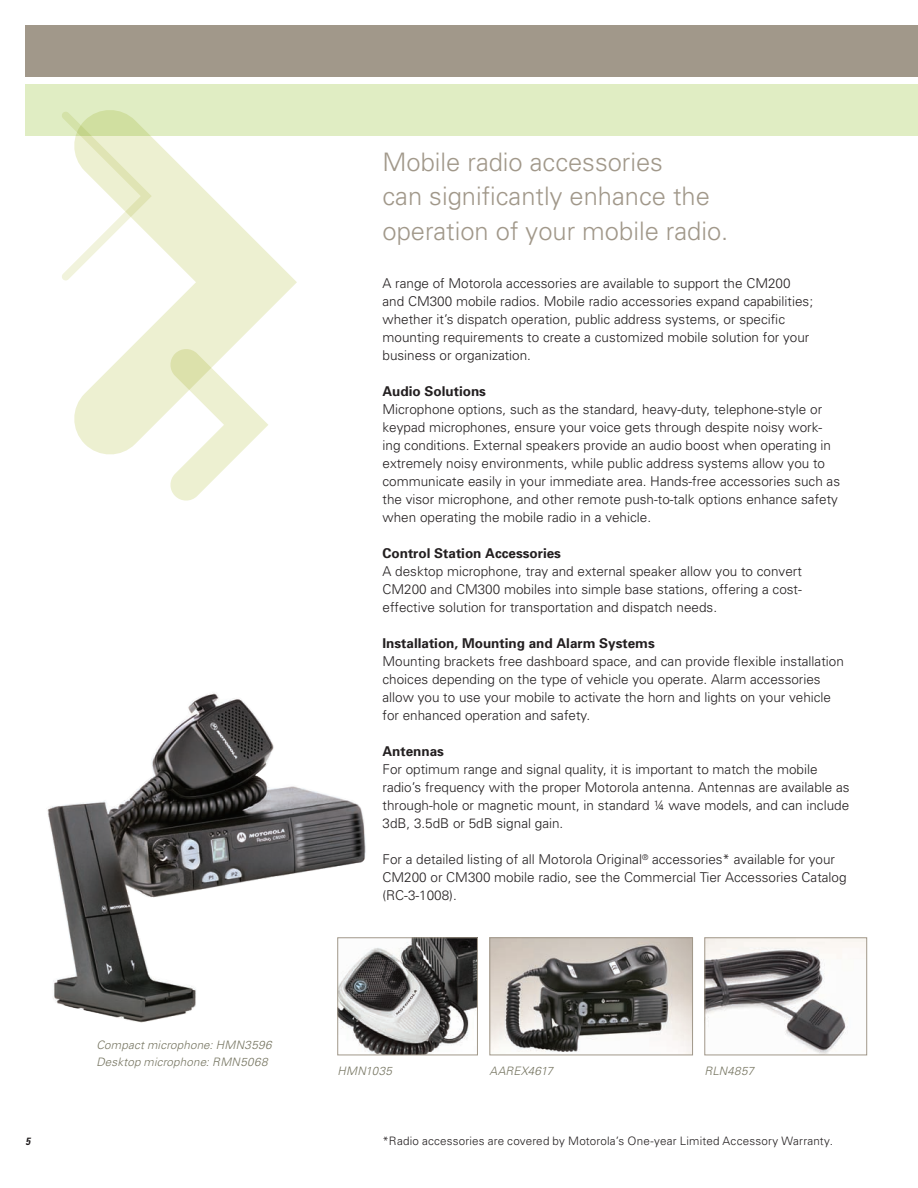
<style>
.page{position:relative;width:918px;height:1188px;background:#fff}
.page>*{position:absolute;margin:0;border:0;box-sizing:border-box;transform-origin:0 0}
.Subtitle{font:300 25.5px "Univers";color:#a1988a}
.Body_Copy{font:300 13.5px/18px "Univers";color:#231f20}
.BODY_BF{font:700 13.5px "Univers";color:#231f20}
.t1{font:italic 300 11.7px "Univers";letter-spacing:.02em;color:#767561}
.Listings_7_75_11{font:300 11.7px "Univers";letter-spacing:.015em;color:#231f20}
.Page_numbers{font:italic 700 condensed 10.5px "Univers";color:#231f20}
</style>
<div class="page">
<div style="left:26px;top:85px;width:892px;height:51px;background:#e0edc3"></div>
<div style="left:26px;top:26px;width:892px;height:51px;background:#a1988a"></div>
<img style="left:492px;top:939px;width:199px;height:114px">
<div style="left:490px;top:937px;width:203px;height:118px;border:1px solid #a1988a"></div>
<img style="left:341px;top:939px;width:135px;height:114px">
<div style="left:337px;top:937px;width:141px;height:118px;border:1px solid #a1988a"></div>
<img style="left:707px;top:939px;width:158px;height:114px">
<div style="left:705px;top:937px;width:162px;height:118px;border:1px solid #a1988a"></div>
<svg style="left:74px;top:110px;width:223px;height:345px"></svg>
<svg style="left:169px;top:348px;width:99px;height:153px"></svg>
<svg style="left:62px;top:111px;width:90px;height:170px"></svg>
<img style="left:47px;top:693px;width:321px;height:330px">
<p class="t1" style="left:96px;top:1038px;width:177px">Compact microphone: HMN3596</p>
<p class="t1" style="left:96px;top:1054px;width:173px">Desktop microphone: RMN5068</p>
<p class="Subtitle" style="left:383px;top:146px;width:282px">Mobile radio accessories</p>
<p class="Subtitle" style="left:383px;top:181px;width:329px">can significantly enhance the</p>
<p class="Subtitle" style="left:383px;top:215px;width:347px">operation of your mobile radio.</p>
<p class="Body_Copy" style="left:383px;top:274px;width:410px">A range of Motorola accessories are available to support the CM200</p>
<p class="Body_Copy" style="left:383px;top:292px;width:432px">and CM300 mobile radios. Mobile radio accessories expand capabilities;</p>
<p class="Body_Copy" style="left:383px;top:310px;width:404px">whether it’s dispatch operation, public address systems, or specific</p>
<p class="Body_Copy" style="left:383px;top:328px;width:428px">mounting requirements to create a customized mobile solution for your</p>
<p class="Body_Copy" style="left:383px;top:346px;width:150px">business or organization.</p>
<p class="BODY_BF" style="left:383px;top:383px;width:105px">Audio Solutions</p>
<p class="Body_Copy" style="left:383px;top:400px;width:459px">Microphone options, such as the standard, heavy-duty, telephone-style or keypad microphones, ensure your voice gets through despite noisy work&shy;ing conditions. External speakers provide an audio boost when operating in extremely noisy environments, while public address systems allow you to communicate easily in your immediate area. Hands-free accessories such as the visor microphone, and other remote push-to-talk options enhance safety when operating the mobile radio in a vehicle.</p>
<p class="BODY_BF" style="left:383px;top:544px;width:180px">Control Station Accessories</p>
<p class="Body_Copy" style="left:383px;top:562px;width:421px">A desktop microphone, tray and external speaker allow you to convert</p>
<p class="Body_Copy" style="left:383px;top:580px;width:421px">CM200 and CM300 mobiles into simple base stations, offering a cost-</p>
<p class="Body_Copy" style="left:383px;top:598px;width:336px">effective solution for transportation and dispatch needs.</p>
<p class="BODY_BF" style="left:383px;top:634px;width:274px">Installation, Mounting and Alarm Systems</p>
<p class="Body_Copy" style="left:383px;top:652px;width:463px">Mounting brackets free dashboard space, and can provide flexible installation choices depending on the type of vehicle you operate. Alarm accessories</p>
<p class="Body_Copy" style="left:383px;top:688px;width:450px">allow you to use your mobile to activate the horn and lights on your vehicle</p>
<p class="Body_Copy" style="left:383px;top:706px;width:209px">for enhanced operation and safety.</p>
<p class="BODY_BF" style="left:383px;top:742px;width:63px">Antennas</p>
<p class="Body_Copy" style="left:383px;top:760px;width:469px">For optimum range and signal quality, it is important to match the mobile radio’s frequency with the proper Motorola antenna. Antennas are available as through-hole or magnetic mount, in standard ¼ wave models, and can include 3dB, 3.5dB or 5dB signal gain.</p>
<p class="Body_Copy" style="left:383px;top:850px;width:466px">For a detailed listing of all Motorola Original<sup>®</sup> accessories* available for your<br>CM200 or CM300 mobile radio, see the Commercial Tier Accessories Catalog (RC-3-1008).</p>
<p class="t1" style="left:337px;top:1063px;width:56px">HMN1035</p>
<p class="t1" style="left:490px;top:1063px;width:65px">AAREX4617</p>
<p class="t1" style="left:705px;top:1063px;width:51px">RLN4857</p>
<p class="Page_numbers" style="left:26px;top:1135px;width:6px">5</p>
<p class="Listings_7_75_11" style="left:383px;top:1134px;width:452px">*Radio accessories are covered by Motorola’s One-year Limited Accessory Warranty.</p>
</div>
